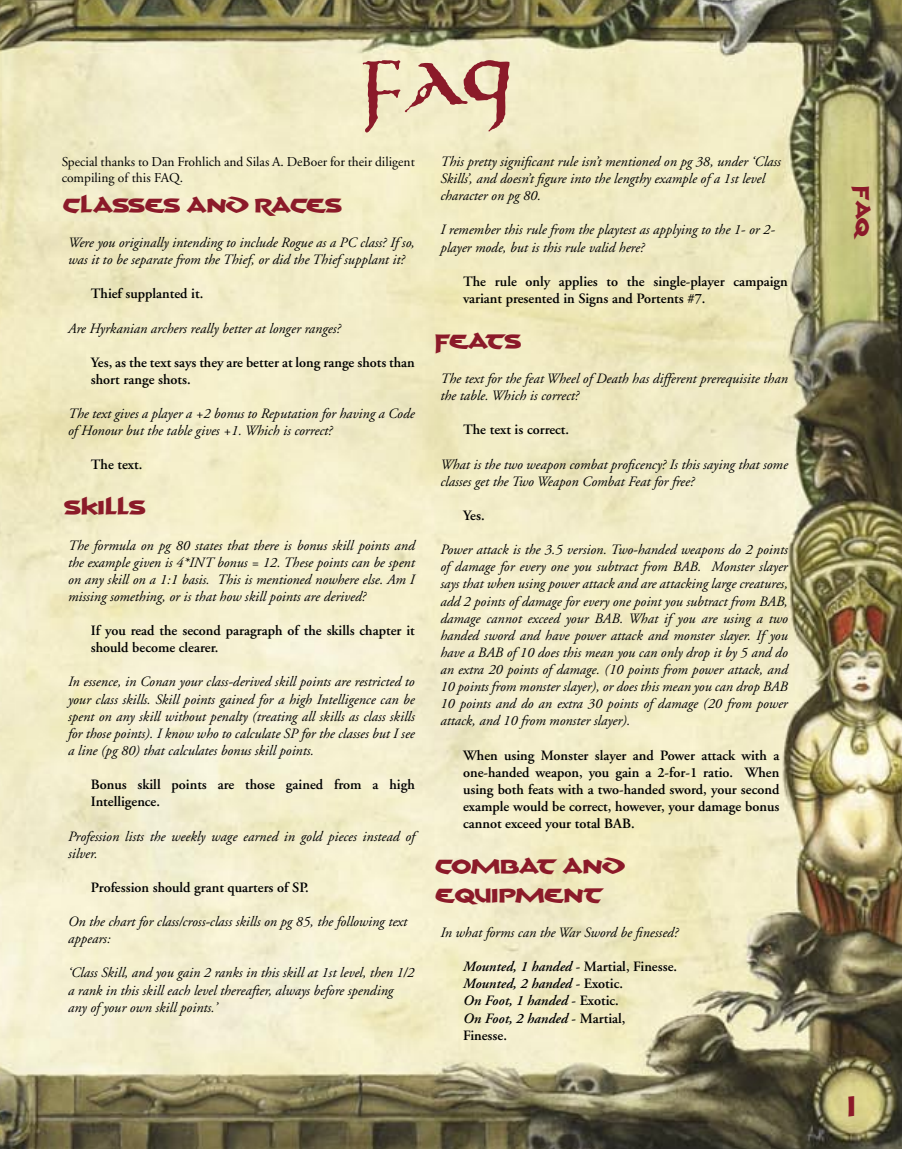
<style>
.page{position:relative;width:902px;height:1149px;background:#fff}
.page>*{position:absolute;margin:0;border:0;box-sizing:border-box;transform-origin:0 0}
.Heading_1{font:57px "Prophecy";color:#8b1a29}
.t1{font:28.5px "Hyborian";color:#8b1a29}
.Heading_3{font:24px/28.8px "Hyborian";letter-spacing:-.03em;color:#8b1a29}
.t2{font:22.5px "Hyborian";color:#8b1a29}
.t3{font:italic 14.25px/17.1px "Adobe Garamond";color:#000}
.t4{font:600 14.25px/17.1px "Adobe Garamond";color:#000}
.t5{font:italic 600 14.25px/17.1px "Adobe Garamond";color:#000}
.t6{font:13.5px/16.2px "Adobe Garamond";color:#000}
.s1{font-style:normal}
</style>
<div class="page">
<img style="left:0;top:0;width:901px;height:1148px">
<p class="Heading_1" style="left:361px;top:53px;width:151px">FAQ</p>
<p class="t6" style="left:62px;top:154px;width:354px">Special thanks to Dan Frohlich and Silas A. DeBoer for their diligent compiling of this FAQ.</p>
<p class="Heading_3" style="left:64px;top:189px;width:280px">Classes And Races</p>
<p class="t3" style="left:68px;top:234px;width:348px">Were you originally intending to include Rogue as a PC class? If so, was it to be separate from the Thief, or did the Thief supplant it?</p>
<p class="t4" style="left:91px;top:285px;width:114px">Thief supplanted it.</p>
<p class="t3" style="left:68px;top:320px;width:274px">Are Hyrkanian archers really better at longer ranges?</p>
<p class="t4" style="left:91px;top:354px;width:325px">Yes, as the text says they are better at long range shots than short range shots.</p>
<p class="t3" style="left:68px;top:405px;width:348px">The text gives a player a +2 bonus to Reputation for having a Code of Honour but the table gives +1. Which is correct?</p>
<p class="t4" style="left:91px;top:456px;width:53px">The text.</p>
<p class="Heading_3" style="left:64px;top:492px;width:84px">Skills</p>
<p class="t3" style="left:68px;top:537px;width:348px;text-align:justify">The formula on pg 80 states that there is bonus skill points and the example given is 4*INT bonus = 12. These points can be spent on any skill on a 1:1 basis. This is mentioned nowhere else. Am I missing something, or is that how skill points are derived?</p>
<p class="t4" style="left:91px;top:622px;width:325px">If you read the second paragraph of the skills chapter it should become clearer.</p>
<p class="t3" style="left:68px;top:673px;width:348px;text-align:justify">In essence, in Conan your class-derived skill points are restricted to your class skills. Skill points gained for a high Intelligence can be spent on any skill without penalty (treating all skills as class skills for those points). I know who to calculate SP for the classes but I see a line (pg 80) that calculates bonus skill points.</p>
<p class="t4" style="left:91px;top:776px;width:325px">Bonus skill points are those gained from a high<br>Intelligence.</p>
<p class="t3" style="left:68px;top:827px;width:348px">Profession lists the weekly wage earned in gold pieces instead of silver.</p>
<p class="t4" style="left:91px;top:878px;width:219px">Profession should grant quarters of SP.</p>
<p class="t3" style="left:68px;top:913px;width:341px">On the chart for class/cross-class skills on pg 85, the following text appears:</p>
<p class="t3" style="left:68px;top:964px;width:347px">‘Class Skill, and you gain 2 ranks in this skill at 1st level, then 1/2 a rank in this skill each level thereafter, always before spending any of your own skill points.’</p>
<p class="t3" style="left:440px;top:153px;width:342px">This pretty significant rule isn’t mentioned on pg 38, under ‘Class<br>Skills’, and doesn’t figure into the lengthy example of a 1st level character on pg 80.</p>
<p class="t3" style="left:440px;top:222px;width:336px">I remember this rule from the playtest as applying to the 1- or 2- player mode, but is this rule valid here?</p>
<p class="t4" style="left:463px;top:273px;width:326px">The rule only applies to the single-player campaign variant presented in Signs and Portents #7.</p>
<p class="Heading_3" style="left:436px;top:325px;width:88px">Feats</p>
<p class="t3" style="left:440px;top:370px;width:349px">The text for the feat Wheel of Death has different prerequisite than the table. Which is correct?</p>
<p class="t4" style="left:463px;top:421px;width:107px">The text is correct.</p>
<p class="t3" style="left:440px;top:456px;width:349px">What is the two weapon combat proficency? Is this saying that some classes get the Two Weapon Combat Feat for free?</p>
<p class="t4" style="left:463px;top:507px;width:23px">Yes.</p>
<p class="t3" style="left:440px;top:541px;width:349px;text-align:justify">Power attack is the 3.5 version. Two-handed weapons do 2 points of damage for every one you subtract from BAB. Monster slayer says that when using power attack and are attacking large creatures, add 2 points of damage for every one point you subtract from BAB, damage cannot exceed your BAB. What if you are using a two handed sword and have power attack and monster slayer. If you have a BAB of 10 does this mean you can only drop it by 5 and do an extra 20 points of damage. (10 points from power attack, and 10 points from monster slayer), or does this mean you can drop BAB 10 points and do an extra 30 points of damage (20 from power attack, and 10 from monster slayer).</p>
<p class="t4" style="left:463px;top:746px;width:318px;text-align:justify">When using Monster slayer and Power attack with a one-handed weapon, you gain a 2-for-1 ratio. When using both feats with a two-handed sword, your second example would be correct, however, your damage bonus cannot exceed your total BAB.</p>
<p class="Heading_3" style="left:436px;top:850px;width:191px">Combat And<br>Equipment</p>
<p class="t3" style="left:440px;top:924px;width:239px">In what forms can the War Sword be finessed?</p>
<p class="t5" style="left:463px;top:958px;width:215px">Mounted, 1 handed <span class="s1">- Martial, Finesse.<br></span>Mounted, 2 handed <span class="s1">- Exotic.<br></span>On Foot, 1 handed <span class="s1">- Exotic.<br></span>On Foot, 2 handed <span class="s1">- Martial,<br>Finesse.</span></p>
<p class="t2" style="left:877px;top:187px;width:55px;rotate:90deg">FAQ</p>
<p class="t1" style="left:848px;top:1088px;width:11px">1</p>
</div>
